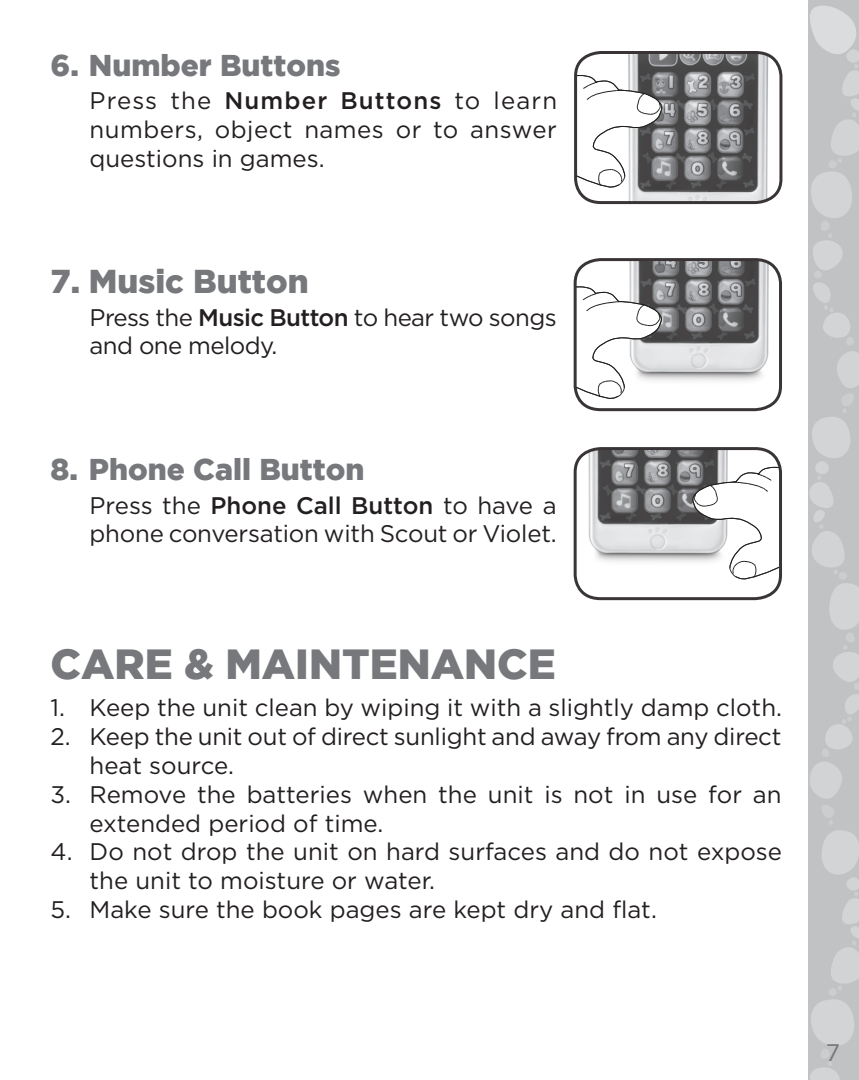
<style>
.page{position:relative;width:859px;height:1080px;background:#fff}
.page>*{position:absolute;margin:0;border:0;box-sizing:border-box;transform-origin:0 0}
.LF_Title_01{font:900 42px "Gotham";color:#76787b}
.LF_Title_01-2{font:900 33px "Gotham";color:#76787b}
.LF_Title_01-3{font:900 30px "Gotham";color:#76787b}
.LF_Text_01{font:24px/28.8px "Gotham HTF";color:#231f20}
.LF_Text_01-2{font:24px/28.8px "Gotham HTF";letter-spacing:-.025em;color:#231f20}
.t1{font:24px "Gotham HTF";color:#76787b}
.s1{font-weight:500}
</style>
<div class="page">
<svg style="left:808px;top:0;width:51px;height:1080px;background:#c7c8ca"></svg>
<img style="left:629px;top:260px;width:151px;height:142px">
<svg style="left:575px;top:286px;width:87px;height:113px"></svg>
<div style="left:574px;top:258px;width:208px;height:153px;border:3px solid #231f20;border-radius:25px"></div>
<img style="left:575px;top:451px;width:153px;height:133px">
<svg style="left:692px;top:467px;width:86px;height:113px"></svg>
<div style="left:574px;top:447px;width:208px;height:153px;border:3px solid #231f20;border-radius:25px"></div>
<img style="left:628px;top:52px;width:153px;height:150px">
<svg style="left:578px;top:75px;width:85px;height:113px"></svg>
<div style="left:574px;top:51px;width:208px;height:153px;border:3px solid #231f20;border-radius:25px"></div>
<p class="LF_Title_01-3" style="left:51px;top:48px;width:291px">6. Number Buttons</p>
<p class="LF_Text_01" style="left:90px;top:86px;width:469px;text-align:justify">Press the <span class="s1">Number Buttons</span> to learn numbers, object names or to answer questions in games.</p>
<p class="LF_Title_01-2" style="left:51px;top:262px;width:260px">7. Music Button</p>
<p class="LF_Text_01-2" style="left:90px;top:302px;width:469px">Press the <span class="s1">Music Button</span> to hear two songs and one melody.</p>
<p class="LF_Title_01-3" style="left:51px;top:453px;width:315px">8. Phone Call Button</p>
<p class="LF_Text_01" style="left:90px;top:490px;width:469px">Press the <span class="s1">Phone Call Button</span> to have a phone conversation with Scout or Violet.</p>
<p class="LF_Title_01" style="left:51px;top:640px;width:507px">CARE &amp; MAINTENANCE</p>
<p class="LF_Text_01" style="left:51px;top:693px;width:733px">1. Keep the unit clean by wiping it with a slightly damp cloth.</p>
<p class="LF_Text_01" style="left:90px;top:722px;width:693px;text-indent:-39px">2. Keep the unit out of direct sunlight and away from any direct heat source.</p>
<p class="LF_Text_01" style="left:90px;top:780px;width:693px;text-indent:-39px">3. Remove the batteries when the unit is not in use for an extended period of time.</p>
<p class="LF_Text_01" style="left:90px;top:837px;width:694px;text-indent:-39px">4. Do not drop the unit on hard surfaces and do not expose the unit to moisture or water.</p>
<p class="LF_Text_01" style="left:51px;top:895px;width:608px">5. Make sure the book pages are kept dry and flat.</p>
<p class="t1" style="left:826px;top:1039px;width:16px">7</p>
</div>
